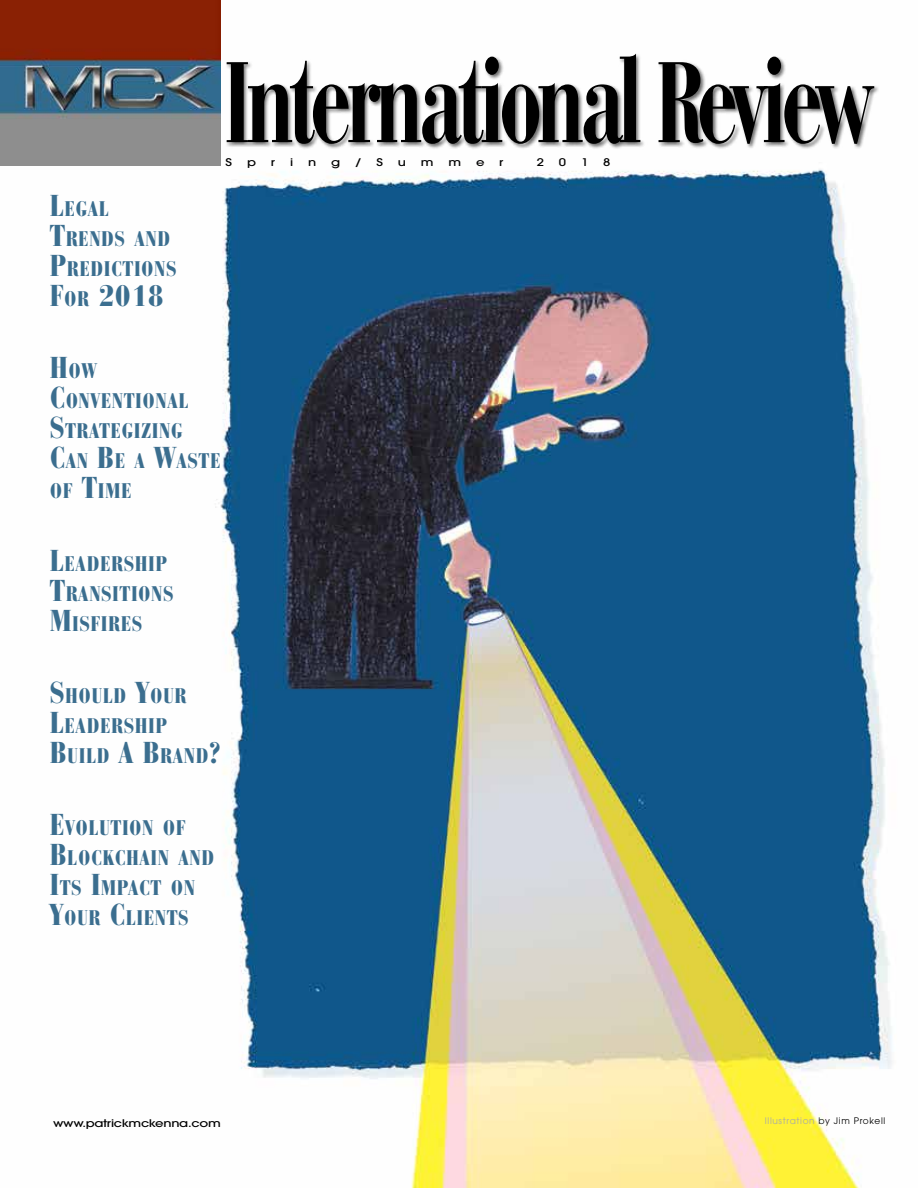
<style>
.page{position:relative;width:918px;height:1188px;background:#fff}
.page>*{position:absolute;margin:0;border:0;box-sizing:border-box;transform-origin:0 0}
.t1{font:700 condensed 121.5px "Bauer Bodoni";letter-spacing:-.065em;color:#000;scale:.75 1}
.t2{font:900 condensed 30px "Bauer Bodoni";color:#3b6e8f}
.t3{font:900 condensed 21px/30px "Bauer Bodoni";letter-spacing:.055em;color:#3b6e8f}
.t4{font:500 10.5px "Avant Garde";letter-spacing:-.02em;color:#000;scale:1.25 1}
.t5{font:9px "Avant Garde";letter-spacing:.075em;color:#a7a9ac}
.s1{font-size:30px}
.s2{font-size:21px}
.s3{font-size:113.55px}
.s4{color:#000}
</style>
<div class="page">
<img style="left:215px;top:0;width:677px;height:1188px">
<div style="left:225px;top:53px;width:655px;height:96px;background:#000;opacity:.57"></div>
<img style="left:0;top:0;width:220px;height:166px">
<p class="t3" style="left:50px;top:194px;width:128px"><span class="s1">L</span>EGAL<br><span class="s1">T</span>RENDS AND<br><span class="s1">P</span>REDICTIONS</p>
<h2 class="t2" style="left:50px;top:278px;width:115px">F<span class="s2">OR</span> 2018</h2>
<h1 class="t1" style="left:225px;top:30px;width:866px"><span class="s3">I</span>nternational <span class="s3">R</span>eview</h1>
<p class="t4" style="left:226px;top:156px;width:7px">S</p>
<p class="t4" style="left:247px;top:156px;width:9px">p</p>
<p class="t4" style="left:271px;top:156px;width:5px">r</p>
<p class="t4" style="left:290px;top:156px;width:4px">i</p>
<p class="t4" style="left:308px;top:156px;width:8px">n</p>
<p class="t4" style="left:331px;top:156px;width:9px">g</p>
<p class="t4" style="left:355px;top:156px;width:7px">/</p>
<p class="t4" style="left:376px;top:156px;width:7px">S</p>
<p class="t4" style="left:398px;top:156px;width:8px">u</p>
<p class="t4" style="left:421px;top:156px;width:12px">m</p>
<p class="t4" style="left:448px;top:156px;width:12px">m</p>
<p class="t4" style="left:476px;top:156px;width:8px">e</p>
<p class="t4" style="left:499px;top:156px;width:5px">r</p>
<p class="t4" style="left:537px;top:156px;width:7px">2</p>
<p class="t4" style="left:559px;top:156px;width:7px">0</p>
<p class="t4" style="left:581px;top:156px;width:7px">1</p>
<p class="t4" style="left:603px;top:156px;width:7px">8</p>
<p class="t3" style="left:50px;top:356px;width:172px"><span class="s1">H</span>OW<br><span class="s1">C</span>ONVENTIONAL<br><span class="s1">S</span>TRATEGIZING<br><span class="s1">C</span>AN <span class="s1">B</span>E A <span class="s1">W</span>ASTE<br>OF <span class="s1">T</span>IME</p>
<p class="t3" style="left:50px;top:548px;width:125px"><span class="s1">L</span>EADERSHIP<br><span class="s1">T</span>RANSITIONS<br><span class="s1">M</span>ISFIRES</p>
<p class="t3" style="left:50px;top:680px;width:172px"><span class="s1">S</span>HOULD <span class="s1">Y</span>OUR<br><span class="s1">L</span>EADERSHIP<br><span class="s1">B</span>UILD <span class="s1">A B</span>RAND<span class="s1">?</span></p>
<p class="t3" style="left:50px;top:812px;width:165px"><span class="s1">E</span>VOLUTION OF<br><span class="s1">B</span>LOCKCHAIN AND<br><span class="s1">I</span>TS <span class="s1">I</span>MPACT ON<br><span class="s1">Y</span>OUR <span class="s1">C</span>LIENTS</p>
<p class="t4" style="left:53px;top:1116px;width:136px">www.patrickmckenna.com</p>
<p class="t5" style="left:765px;top:1115px;width:122px">Illustration <span class="s4">by Jim Prokell</span></p>
</div>
